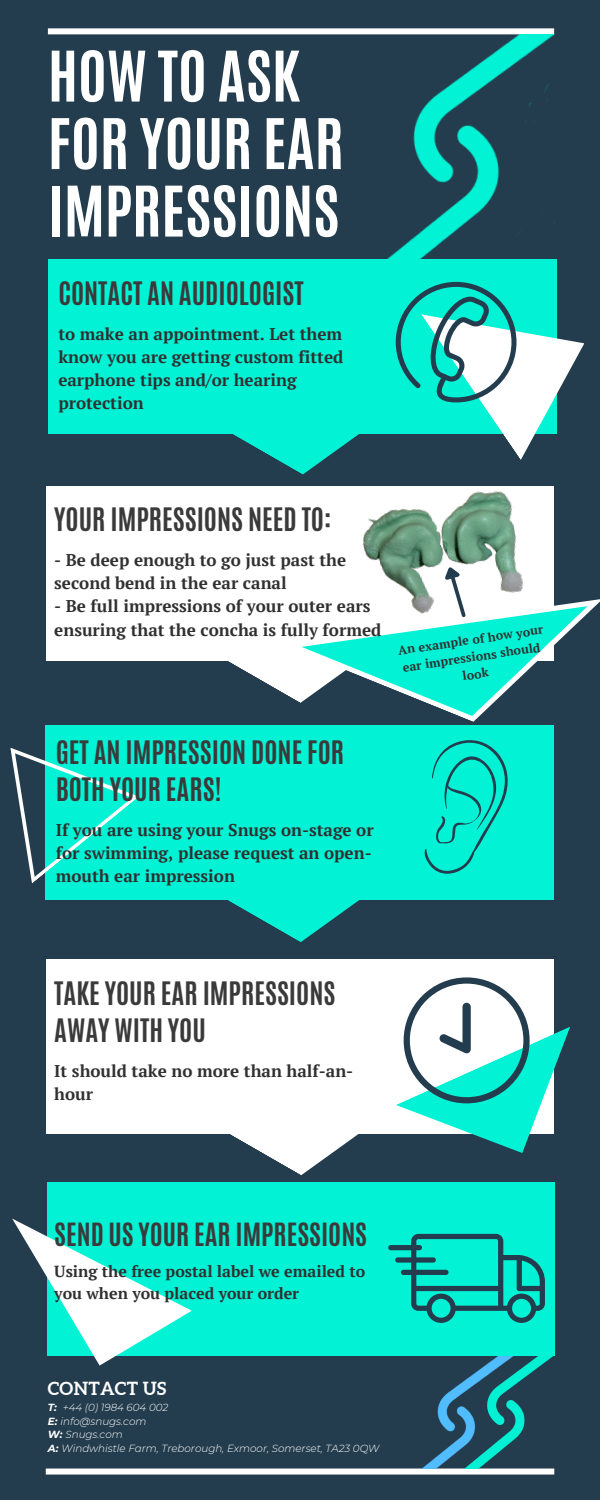
<style>
.page{position:relative;width:600px;height:1500px;background:#243d4e}
.page>*{position:absolute;margin:0;border:0;box-sizing:border-box;transform-origin:0 0}
.t1{font:700 59.3px/67.5px "Antonio";color:#fff}
.t2{font:700 27px/37.5px "Antonio";color:#3b3a3a}
.t3{font:700 26.7px "Antonio";color:#3b3a3a}
.t4{font:700 18.1px "Aleo";letter-spacing:.015em;color:#fff}
.t5{font:700 17px/23.2px "PT Serif";color:#303030}
.t6{font:700 16px/21.8px "PT Serif";color:#303030}
.t7{font:700 12.3px/17.3px "PT Serif";color:#303030}
.t8{font:italic 300 10.3px "Montserrat";color:#fff}
.s1{font-weight:700}
</style>
<div class="page">
<div style="left:46px;top:725px;width:508px;height:175px;background:#02f2d5"></div>
<svg style="left:228px;top:900px;width:131px;height:42px"></svg>
<div style="left:46px;top:487px;width:508px;height:174px;background:#fff"></div>
<svg style="left:228px;top:661px;width:54px;height:31px"></svg>
<div style="left:48px;top:260px;width:508px;height:174px;background:#02f2d5"></div>
<svg style="left:226px;top:434px;width:133px;height:53px"></svg>
<div style="left:48px;top:28px;width:506px;height:6px;background:#fff"></div>
<div style="left:46px;top:1469px;width:508px;height:6px;background:#fff"></div>
<img style="left:387px;top:34px;width:167px;height:226px">
<svg style="left:421px;top:248px;width:163px;height:212px"></svg>
<div style="left:47px;top:959px;width:507px;height:175px;background:#fff"></div>
<svg style="left:230px;top:1134px;width:129px;height:41px"></svg>
<svg style="left:10px;top:725px;width:129px;height:159px"></svg>
<svg style="left:282px;top:599px;width:318px;height:123px"></svg>
<img style="left:347px;top:474px;width:192px;height:156px">
<svg style="left:438px;top:560px;width:30px;height:60px"></svg>
<svg style="left:396px;top:282px;width:121px;height:120px"></svg>
<svg style="left:424px;top:740px;width:84px;height:134px"></svg>
<img style="left:422px;top:1356px;width:132px;height:112px">
<svg style="left:396px;top:977px;width:174px;height:215px"></svg>
<div style="left:47px;top:1182px;width:507px;height:174px;background:#02f2d5"></div>
<svg style="left:388px;top:1234px;width:157px;height:89px"></svg>
<svg style="left:12px;top:1218px;width:180px;height:148px"></svg>
<p class="t1" style="left:48px;top:43px;width:298px">HOW TO ASK<br>FOR YOUR EAR<br>IMPRESSIONS</p>
<p class="t2" style="left:58px;top:275px;width:247px">CONTACT AN AUDIOLOGIST</p>
<p class="t5" style="left:58px;top:322px;width:287px">to make an appointment. Let them know you are getting custom fitted earphone tips and/or hearing protection</p>
<p class="t2" style="left:54px;top:501px;width:279px">YOUR IMPRESSIONS NEED TO:</p>
<p class="t5" style="left:54px;top:548px;width:293px">- Be deep enough to go just past the second bend in the ear canal</p>
<p class="t5" style="left:54px;top:594px;width:329px">- Be full impressions of your outer ears ensuring that the concha is fully formed</p>
<p class="t7" style="left:397px;top:641px;width:148px;rotate:-8deg">An example of how your ear impressions should</p>
<p class="t7" style="left:461px;top:667px;width:28px;rotate:-8deg">look</p>
<p class="t2" style="left:56px;top:734px;width:290px">GET AN IMPRESSION DONE FOR<br>BOTH YOUR EARS!</p>
<p class="t5" style="left:56px;top:818px;width:320px;text-align:justify">If you are using your Snugs on-stage or for swimming, please request an open&shy;mouth ear impression</p>
<p class="t2" style="left:54px;top:975px;width:283px">TAKE YOUR EAR IMPRESSIONS<br>AWAY WITH YOU</p>
<p class="t5" style="left:54px;top:1059px;width:301px">It should take no more than half-an&shy;hour</p>
<p class="t3" style="left:54px;top:1215px;width:314px">SEND US YOUR EAR IMPRESSIONS</p>
<p class="t6" style="left:54px;top:1260px;width:313px">Using the free postal label we emailed to you when you placed your order</p>
<p class="t4" style="left:48px;top:1378px;width:120px">CONTACT US</p>
<p class="t8" style="left:48px;top:1401px;width:122px"><span class="s1">T:</span> +44 (0) 1984 604 002</p>
<p class="t8" style="left:48px;top:1415px;width:100px"><span class="s1">E:</span> info@snugs.com</p>
<p class="t8" style="left:48px;top:1428px;width:76px"><span class="s1">W:</span> Snugs.com</p>
<p class="t8" style="left:48px;top:1442px;width:333px"><span class="s1">A:</span> Windwhistle Farm, Treborough, Exmoor, Somerset, TA23 0QW</p>
</div>
